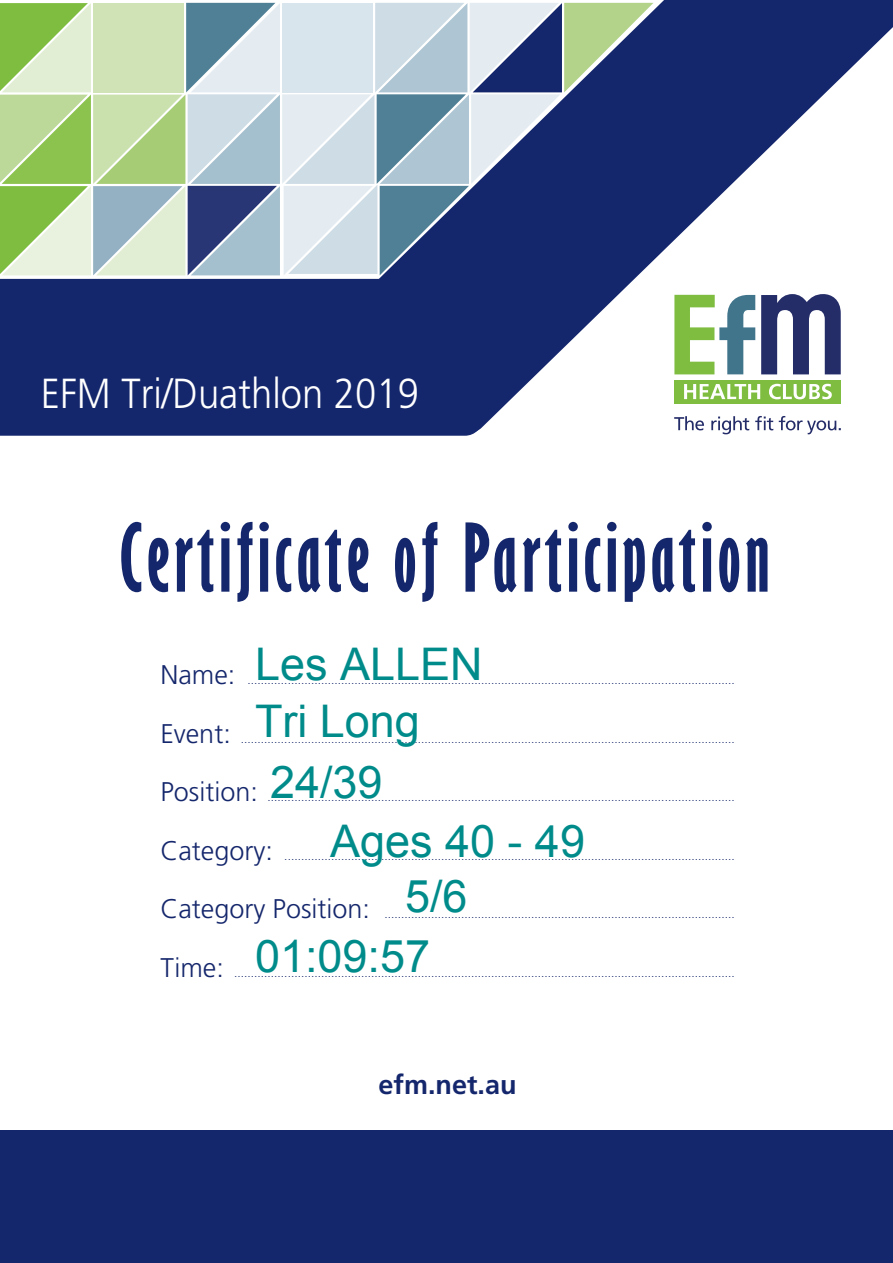
<style>
.page{position:relative;width:893px;height:1263px;background:#fff}
.page>*{position:absolute;margin:0;border:0;box-sizing:border-box;transform-origin:0 0}
.t1{font:700 extra-condensed 87px "Gill Sans";letter-spacing:.055em;color:#15276c}
.t2{font:45px "Arial";color:#008b8b}
.t3{font:300 42px "Frutiger LT Pro";color:#fff;scale:.91 1}
.t4{font:300 27px "Frutiger";color:#15276c}
.t5{font:700 27px "Frutiger";color:#15276c}
.t6{font:300 12px "Frutiger";color:#15276c}
</style>
<div class="page">
<div style="left:0;top:1130px;width:893px;height:133px;background:#15276c"></div>
<svg style="left:0;top:3px;width:312px;height:272px;background:#b4cdb2"></svg>
<div style="left:0;top:279px;width:470px;height:157px;background:#15276c"></div>
<svg style="left:312px;top:0;width:581px;height:435px"></svg>
<div style="left:674px;top:380px;width:167px;height:23px;background:#7fbd41"></div>
<svg style="left:761px;top:294px;width:80px;height:80px"></svg>
<svg style="left:674px;top:295px;width:81px;height:79px"></svg>
<svg style="left:684px;top:384px;width:148px;height:15px"></svg>
<svg style="left:674px;top:416px;width:167px;height:18px"></svg>
<h3 class="t3" style="left:41px;top:369px;width:417px">EFM Tri/Duathlon 2019</h3>
<h1 class="t1" style="left:120px;top:505px;width:651px">Certificate of Participation</h1>
<h3 class="t4" style="left:160px;top:660px;width:77px">Name:</h3>
<h2 class="t2" style="left:255px;top:639px;width:229px">Les ALLEN</h2>
<p class="t6" style="left:248px;top:673px;width:489px">..................................................................................................................................................</p>
<h2 class="t2" style="left:255px;top:696px;width:166px">Tri Long</h2>
<h3 class="t4" style="left:160px;top:718px;width:72px">Event:</h3>
<p class="t6" style="left:241px;top:732px;width:495px">....................................................................................................................................................</p>
<h3 class="t4" style="left:160px;top:777px;width:99px">Position:</h3>
<p class="t6" style="left:268px;top:790px;width:469px">............................................................................................................................................</p>
<h3 class="t4" style="left:160px;top:835px;width:114px">Category:</h3>
<h2 class="t2" style="left:270px;top:758px;width:114px">24/39</h2>
<h2 class="t2" style="left:330px;top:816px;width:256px">Ages 40 - 49</h2>
<p class="t6" style="left:284px;top:849px;width:452px">.......................................................................................................................................</p>
<h3 class="t4" style="left:160px;top:894px;width:211px">Category Position:</h3>
<h2 class="t2" style="left:405px;top:872px;width:64px">5/6</h2>
<p class="t6" style="left:384px;top:907px;width:352px">.........................................................................................................</p>
<h3 class="t4" style="left:160px;top:952px;width:65px">Time:</h3>
<h2 class="t2" style="left:255px;top:932px;width:177px">01:09:57</h2>
<p class="t6" style="left:234px;top:966px;width:502px">......................................................................................................................................................</p>
<h3 class="t5" style="left:378px;top:1068px;width:140px">efm.net.au</h3>
</div>
